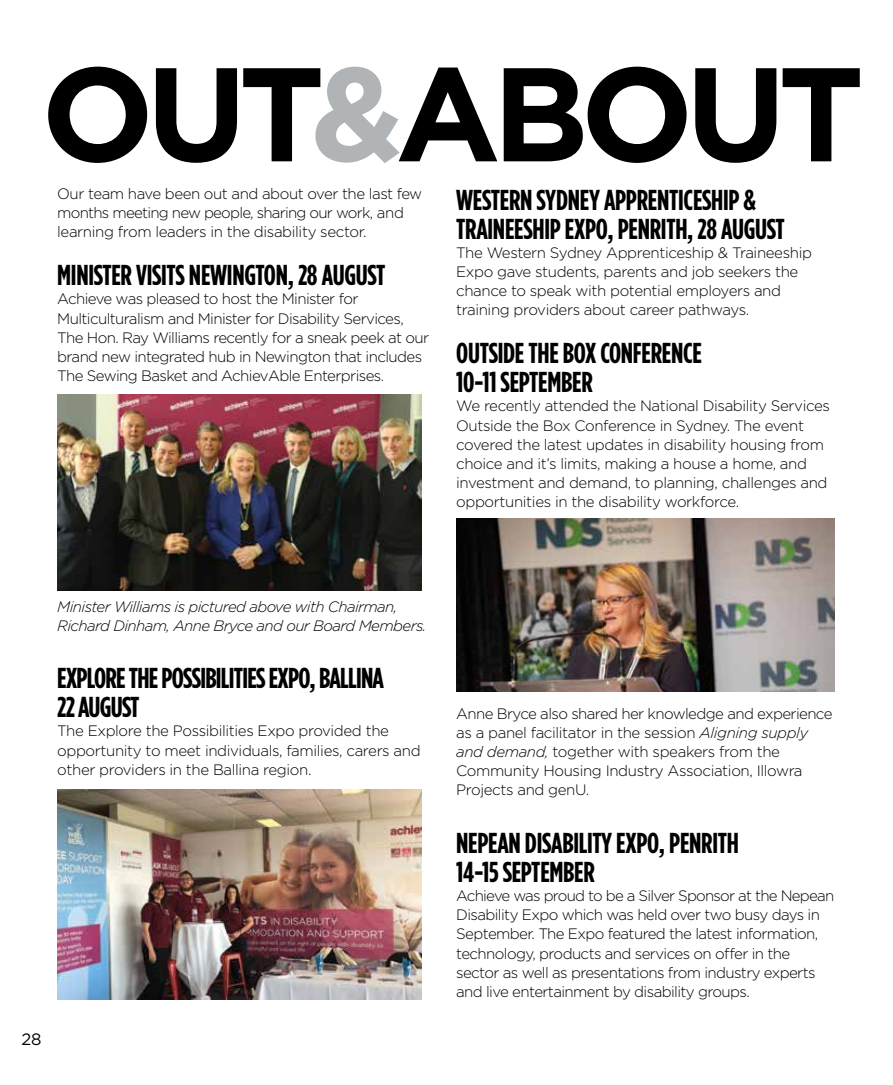
<style>
.page{position:relative;width:893px;height:1085px;background:#fff}
.page>*{position:absolute;margin:0;border:0;box-sizing:border-box;transform-origin:0 0}
.t1{font:700 132.9px "Gotham";letter-spacing:-.06em;color:#000}
.t2{font:700 28.8px/28.8px "Gotham Condensed";letter-spacing:-.01em;color:#000}
.t3{font:16.5px "Gotham";color:#000}
.t4{font:300 15px/19.2px "Gotham";letter-spacing:-.04em;color:#000}
.t5{font:italic 300 15px/19.2px "Gotham";letter-spacing:-.04em;color:#000}
.s1{color:#b1b4b6}
.s2{font-style:italic}
</style>
<div class="page">
<img style="left:456px;top:518px;width:379px;height:173px">
<img style="left:57px;top:394px;width:364px;height:196px">
<img style="left:57px;top:789px;width:364px;height:210px">
<h1 class="t1" style="left:41px;top:34px;width:825px">OUT<span class="s1">&amp;</span>ABOUT</h1>
<p class="t4" style="left:57px;top:183px;width:366px">Our team have been out and about over the last few months meeting new people, sharing our work, and learning from leaders in the disability sector.</p>
<h2 class="t2" style="left:57px;top:260px;width:330px">MINISTER VISITS NEWINGTON, 28 AUGUST</h2>
<p class="t4" style="left:57px;top:289px;width:373px">Achieve was pleased to host the Minister for Multiculturalism and Minister for Disability Services, The Hon. Ray Williams recently for a sneak peek at our brand new integrated hub in Newington that includes The Sewing Basket and AchievAble Enterprises.</p>
<h2 class="t2" style="left:456px;top:185px;width:330px">WESTERN SYDNEY APPRENTICESHIP &amp;<br>TRAINEESHIP EXPO, PENRITH, 28 AUGUST</h2>
<p class="t4" style="left:456px;top:242px;width:357px">The Western Sydney Apprenticeship &amp; Traineeship Expo gave students, parents and job seekers the chance to speak with potential employers and training providers about career pathways.</p>
<h2 class="t2" style="left:456px;top:339px;width:247px">OUTSIDE THE BOX CONFERENCE<br>10-11 SEPTEMBER</h2>
<p class="t4" style="left:456px;top:396px;width:375px">We recently attended the National Disability Services Outside the Box Conference in Sydney. The event covered the latest updates in disability housing from choice and it’s limits, making a house a home, and investment and demand, to planning, challenges and opportunities in the disability workforce.</p>
<p class="t5" style="left:57px;top:596px;width:371px">Minister Williams is pictured above with Chairman,<br>Richard Dinham, Anne Bryce and our Board Members.</p>
<h2 class="t2" style="left:57px;top:663px;width:328px">EXPLORE THE POSSIBILITIES EXPO, BALLINA<br>22 AUGUST</h2>
<p class="t4" style="left:57px;top:721px;width:365px">The Explore the Possibilities Expo provided the opportunity to meet individuals, families, carers and other providers in the Ballina region.</p>
<p class="t3" style="left:21px;top:1029px;width:22px">28</p>
<p class="t4" style="left:456px;top:703px;width:378px">Anne Bryce also shared her knowledge and experience as a panel facilitator in the session <span class="s2">Aligning supply and demand,</span> together with speakers from the Community Housing Industry Association, Illowra Projects and genU.</p>
<h2 class="t2" style="left:456px;top:828px;width:284px">NEPEAN DISABILITY EXPO, PENRITH<br>14-15 SEPTEMBER</h2>
<p class="t4" style="left:456px;top:885px;width:380px">Achieve was proud to be a Silver Sponsor at the Nepean Disability Expo which was held over two busy days in September. The Expo featured the latest information, technology, products and services on offer in the sector as well as presentations from industry experts and live entertainment by disability groups.</p>
</div>
